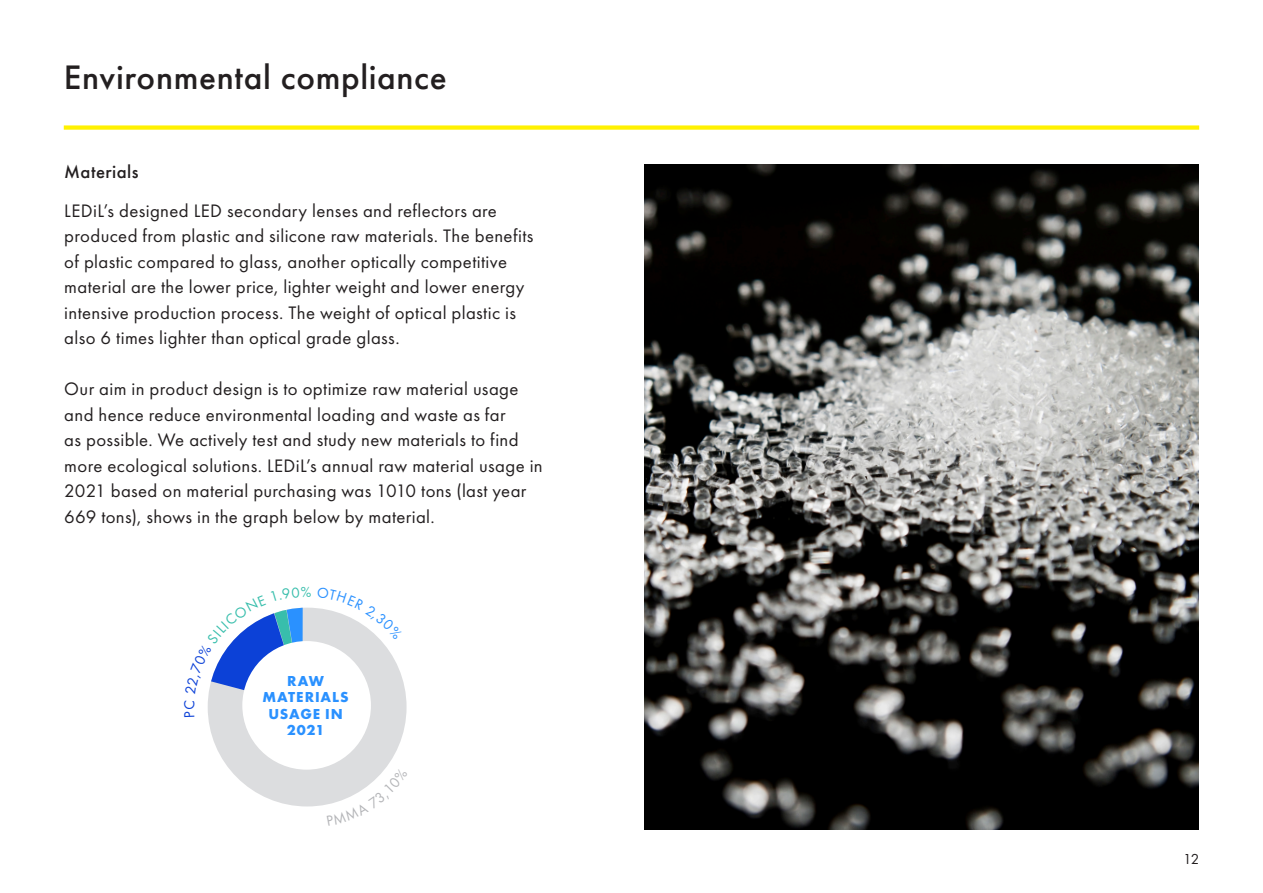
<style>
.page{position:relative;width:1263px;height:893px;background:#fff}
.page>*{position:absolute;margin:0;border:0;box-sizing:border-box;transform-origin:0 0}
._01_-_Otsikot{font:500 35.25px "Futura PT";letter-spacing:.02em;color:#231f20}
._03_-_Body_12_5{font:18.75px/25.5px "Futura PT";letter-spacing:.02em;color:#231f20}
._03_-_Otsikko_12_5{font:500 18.75px "Futura PT";letter-spacing:.02em;color:#231f20}
.Body_text{font:700 15px/16.5px "Futura PT";letter-spacing:.06em;color:#2a91ff;text-align:center}
.t1{font:15px "Futura PT";color:#231f20}
</style>
<div class="page">
<img style="left:644px;top:164px;width:554px;height:665px">
<div style="left:208px;top:608px;width:199px;height:198px;background:#dcdddf;border-radius:50%"></div>
<div style="left:242px;top:641px;width:129px;height:129px;background:#fff;border-radius:50%"></div>
<div style="left:64px;top:125px;width:1135px;height:5px;background:#fff101"></div>
<svg style="left:327px;top:769px;width:58px;height:36px"></svg>
<svg style="left:207px;top:607px;width:104px;height:110px"></svg>
<svg style="left:317px;top:608px;width:55px;height:24px"></svg>
<p class="_01_-_Otsikot" style="left:64px;top:56px;width:385px">Environmental compliance</p>
<p class="_03_-_Otsikko_12_5" style="left:64px;top:161px;width:76px">Materials</p>
<p class="_03_-_Body_12_5" style="left:64px;top:198px;width:471px">LEDiL’s designed LED secondary lenses and reflectors are produced from plastic and silicone raw materials. The benefits of plastic compared to glass, another optically competitive material are the lower price, lighter weight and lower energy intensive production process. The weight of optical plastic is also 6 times lighter than optical grade glass.</p>
<p class="_03_-_Body_12_5" style="left:64px;top:376px;width:480px">Our aim in product design is to optimize raw material usage and hence reduce environmental loading and waste as far<br>as possible. We actively test and study new materials to find more ecological solutions. LEDiL’s annual raw material usage in 2021 based on material purchasing was 1010 tons (last year 669 tons), shows in the graph below by material.</p>
<p class="Body_text" style="left:262px;top:672px;width:88px">RAW<br>MATERIALS<br>USAGE IN<br>2021</p>
<p class="t1" style="left:1183px;top:850px;width:18px">12</p>
</div>
